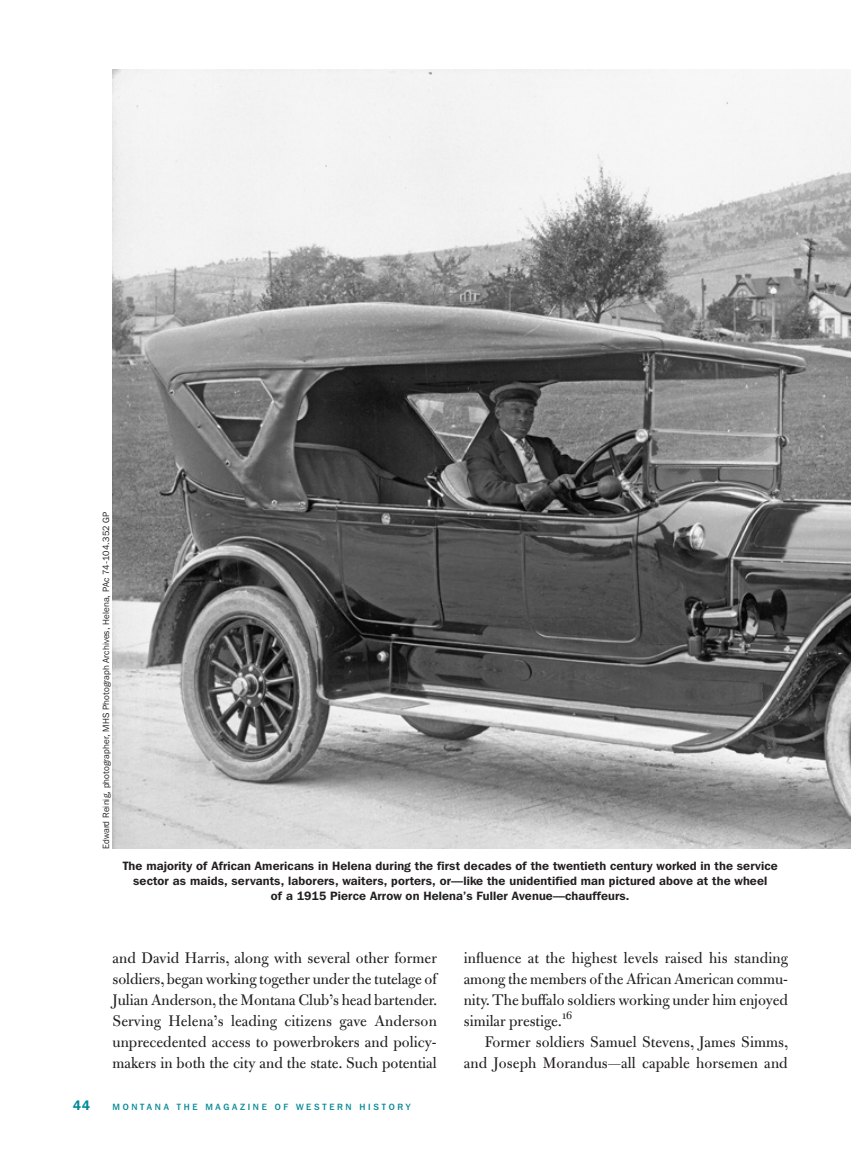
<style>
.page{position:relative;width:851px;height:1161px;background:#fff}
.page>*{position:absolute;margin:0;border:0;box-sizing:border-box;transform-origin:0 0}
.t1{font:16.5px/21px "Bulmer MT Pro";color:#231f20;text-align:justify}
.t2{font:600 13.5px "Franklin Gothic IT Cby BT";color:#008996}
.Caption_ctr{font:600 12px/15px "Franklin Gothic IT Cby BT";letter-spacing:.01em;color:#231f20;text-align:center}
.Credit{font:9px "Franklin Gothic IT Cby BT";letter-spacing:.01em;color:#231f20}
.t3{font:500 9px "Franklin Gothic IT Cby BT";letter-spacing:.3em;color:#008996}
</style>
<div class="page">
<img style="left:112px;top:69px;width:738px;height:780px">
<p class="Credit" style="left:101px;top:849px;width:339px;rotate:-90deg">Edward Reinig, photographer, MHS Photograph Archives, Helena, PAc 74-104.352 GP</p>
<p class="Caption_ctr" style="left:123px;top:858px;width:656px">The majority of African Americans in Helena during the first decades of the twentieth century worked in the service sector as maids, servants, laborers, waiters, porters, or—like the unidentified man pictured above at the wheel<br>of a 1915 Pierce Arrow on Helena’s Fuller Avenue—chauffeurs.</p>
<p class="t1" style="left:112px;top:948px;width:326px">and David Harris, along with several other former soldiers, began working together under the tutelage of Julian Anderson, the Montana Club’s head bartender.<br>Serving Helena’s leading citizens gave Anderson unprecedented access to powerbrokers and policy&shy;makers in both the city and the state. Such potential</p>
<p class="t1" style="left:464px;top:948px;width:326px">influence at the highest levels raised his standing among the members of the African American commu&shy;nity. The buffalo soldiers working under him enjoyed similar prestige.<sup>16</sup></p>
<p class="t1" style="left:464px;top:1032px;width:326px;text-align:right">Former soldiers Samuel Stevens, James Simms, and Joseph Morandus—all capable horsemen and</p>
<p class="t2" style="left:73px;top:1097px;width:19px">44</p>
<p class="t3" style="left:112px;top:1101px;width:299px">MONTANA THE MAGAZINE OF WESTERN HISTORY</p>
</div>
